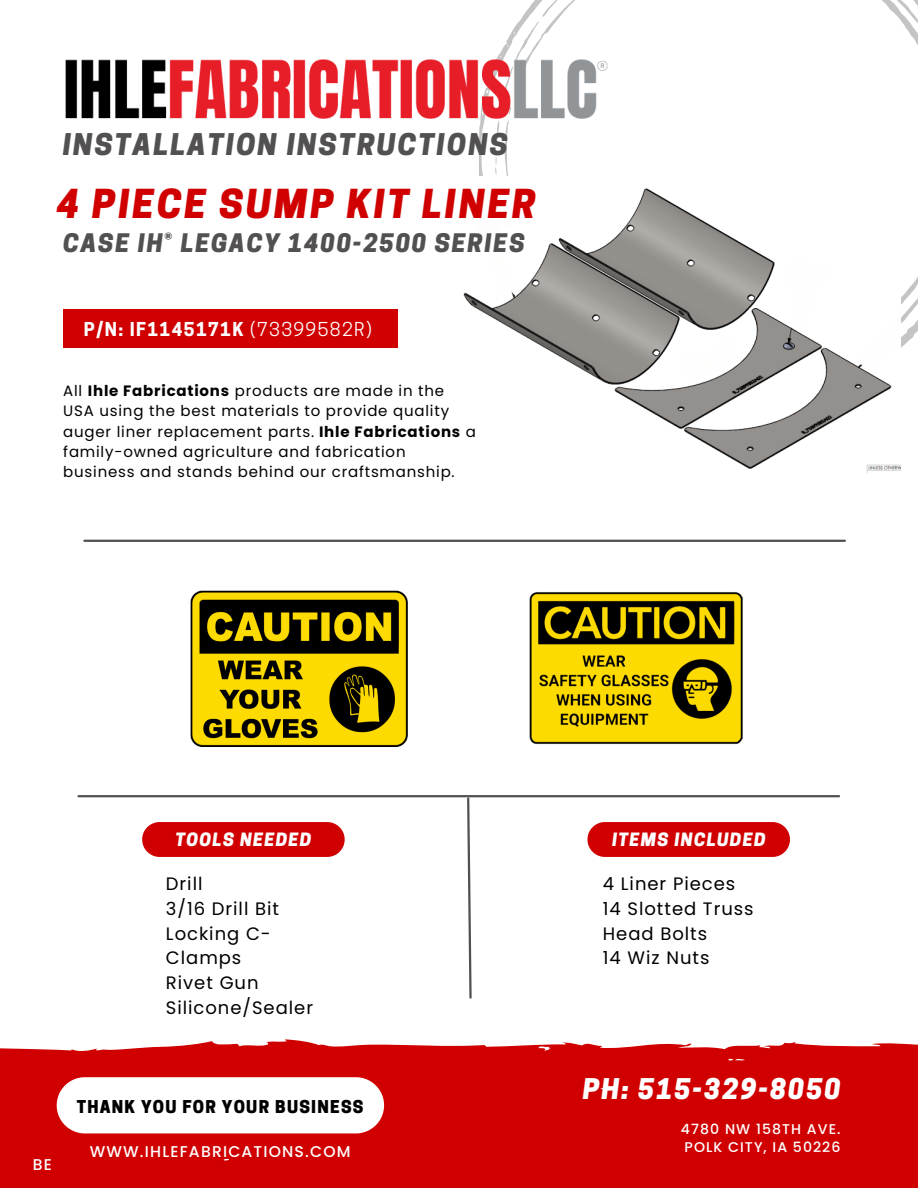
<style>
.page{position:relative;width:918px;height:1188px;background:#fff}
.page>*{position:absolute;margin:0;border:0;box-sizing:border-box;transform-origin:0 0}
.t1{font:italic 800 37.5px "Cooper Hewitt";letter-spacing:.075em;color:#d00000}
.t2{font:italic 800 28.05px "Cooper Hewitt";letter-spacing:.075em;color:#525051}
.t3{font:italic 800 26.85px "Cooper Hewitt";letter-spacing:.075em;color:#fff}
.t4{font:italic 800 24px "Cooper Hewitt";letter-spacing:.075em;color:#525051}
.t5{font:18px/24.8px "Poppins";letter-spacing:.055em;color:#000}
.t6{font:700 18px "Cooper Hewitt";letter-spacing:.075em;color:#fff}
.t7{font:italic 800 17.25px "Cooper Hewitt";letter-spacing:.075em;color:#fff}
.t8{font:800 16.65px "Cooper Hewitt";letter-spacing:.075em;color:#000}
.t9{font:500 15.6px "Poppins";letter-spacing:.075em;color:#fff}
.t10{font:15px/20.2px "Poppins";letter-spacing:.055em;color:#000}
.t11{font:500 14.1px "Poppins";letter-spacing:.075em;color:#fff}
.s1{font-weight:400}
.s2{font-weight:700}
</style>
<div class="page">
<svg style="left:479px;top:0;width:439px;height:348px"></svg>
<div style="left:0;top:1039px;width:918px;height:149px;background:#d00000"></div>
<svg style="left:57px;top:1077px;width:327px;height:56px"></svg>
<svg style="left:142px;top:822px;width:203px;height:35px;background:#d10a0a"></svg>
<svg style="left:587px;top:822px;width:203px;height:35px;background:#d10a0a"></svg>
<hr style="left:79px;top:795px;width:760px;height:2px;background:#525051">
<svg style="left:466px;top:797px;width:7px;height:202px"></svg>
<div style="left:63px;top:310px;width:334px;height:38px;background:#d00000"></div>
<img style="left:65px;top:40px;width:561px;height:101px">
<hr style="left:84px;top:540px;width:761px;height:2px;background:#525051">
<img style="left:191px;top:590px;width:217px;height:157px">
<img style="left:529px;top:592px;width:214px;height:152px">
<img style="left:463px;top:177px;width:437px;height:296px">
<p class="t2" style="left:63px;top:134px;width:447px">INSTALLATION INSTRUCTIONS</p>
<p class="t1" style="left:57px;top:190px;width:481px">4 PIECE SUMP KIT LINER</p>
<p class="t4" style="left:63px;top:234px;width:463px">CASE IH® LEGACY 1400-2500 SERIES</p>
<p class="t6" style="left:84px;top:323px;width:289px">P/N: IF1145171K <span class="s1">(73399582R)</span></p>
<p class="t10" style="left:63px;top:381px;width:414px">All <span class="s2">Ihle Fabrications</span> products are made in the USA using the best materials to provide quality auger liner replacement parts. <span class="s2">Ihle Fabrications</span> a family-owned agriculture and fabrication business and stands behind our craftsmanship.</p>
<p class="t7" style="left:176px;top:833px;width:137px">TOOLS NEEDED</p>
<p class="t5" style="left:166px;top:872px;width:38px">Drill</p>
<p class="t5" style="left:166px;top:896px;width:115px">3/16 Drill Bit</p>
<p class="t5" style="left:166px;top:921px;width:106px">Locking C-<br>Clamps</p>
<p class="t5" style="left:166px;top:971px;width:94px">Rivet Gun</p>
<p class="t5" style="left:166px;top:995px;width:149px">Silicone/Sealer</p>
<p class="t9" style="left:33px;top:1153px;width:21px">BE</p>
<p class="t8" style="left:77px;top:1100px;width:288px">THANK YOU FOR YOUR BUSINESS</p>
<p class="t9" style="left:90px;top:1140px;width:262px">WWW.IHLEFABRICATIONS.COM</p>
<p class="t7" style="left:612px;top:833px;width:155px">ITEMS INCLUDED</p>
<p class="t5" style="left:603px;top:872px;width:134px">4 Liner Pieces</p>
<p class="t5" style="left:603px;top:896px;width:152px">14 Slotted Truss<br>Head Bolts</p>
<p class="t5" style="left:603px;top:946px;width:108px">14 Wiz Nuts</p>
<p class="t3" style="left:583px;top:1079px;width:259px">PH: 515-329-8050</p>
<p class="t11" style="left:681px;top:1119px;width:161px">4780 NW 158TH AVE.</p>
<p class="t11" style="left:685px;top:1137px;width:157px">POLK CITY, IA 50226</p>
</div>
